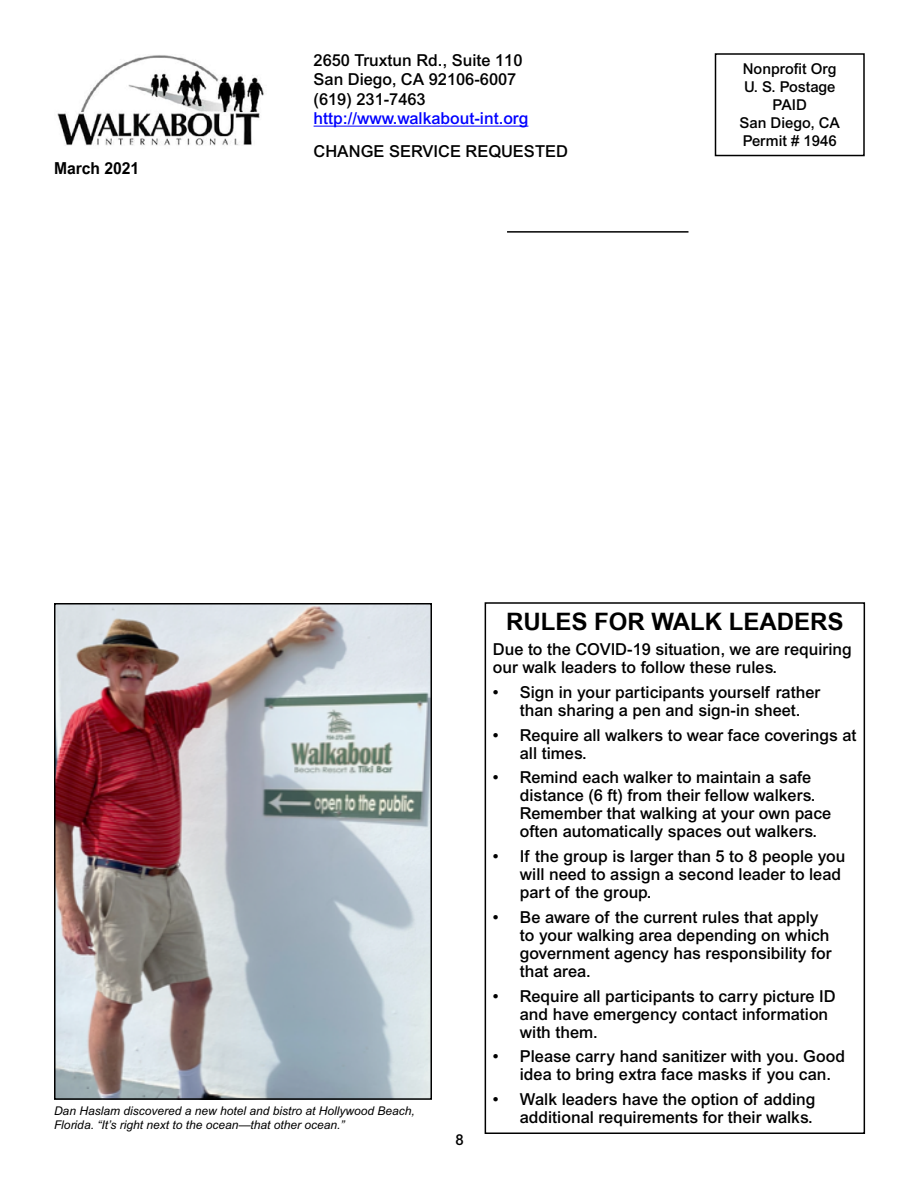
<style>
.page{position:relative;width:918px;height:1188px;background:#fff}
.page>*{position:absolute;margin:0;border:0;box-sizing:border-box;transform-origin:0 0}
.t1{font:700 24px "Arial MT Std";color:#000}
.t2{font:500 16.5px/18px "Arial MT Std";color:#000}
.t3{font:500 16.5px "Arial MT Std";color:#00f}
.t4{font:700 16.5px "Arial MT Std";color:#000;scale:.95 1}
.t5{font:500 15px/18px "Arial MT Std";color:#000;text-align:center}
.t6{font:italic 12px/14.4px "Arial MT Std";color:#000}
</style>
<div class="page">
<div style="left:715px;top:53px;width:150px;height:103px;border:2px solid #000"></div>
<hr style="left:314px;top:126px;width:214px;height:1px;background:#00f">
<img style="left:57px;top:55px;width:207px;height:91px">
<hr style="left:507px;top:231px;width:181px;height:2px;background:#000">
<div style="left:485px;top:602px;width:380px;height:532px;border:2px solid #000"></div>
<img style="left:57px;top:606px;width:372px;height:491px">
<div style="left:54px;top:603px;width:378px;height:497px;border:2px solid #000"></div>
<p class="t4" style="left:54px;top:158px;width:91px">March 2021</p>
<p class="t2" style="left:314px;top:50px;width:210px;line-height:19.5px">2650 Truxtun Rd., Suite 110<br>San Diego, CA 92106-6007 (619) 231-7463</p>
<p class="t3" style="left:314px;top:109px;width:216px">http://www.walkabout-int.org</p>
<p class="t2" style="left:314px;top:143px;width:256px">CHANGE SERVICE REQUESTED</p>
<p class="t5" style="left:739px;top:60px;width:102px">Nonprofit Org<br>U. S. Postage<br>PAID<br>San Diego, CA<br>Permit # 1946</p>
<p class="t6" style="left:54px;top:1103px;width:362px">Dan Haslam discovered a new hotel and bistro at Hollywood Beach,<br>Florida. “It’s right next to the ocean—that other ocean.”</p>
<p class="t5" style="left:455px;top:1130px;width:10px">8</p>
<h1 class="t1" style="left:506px;top:608px;width:339px">RULES FOR WALK LEADERS</h1>
<p class="t2" style="left:493px;top:640px;width:360px">Due to the COVID-19 situation, we are requiring our walk leaders to follow these rules.</p>
<p class="t2" style="left:493px;top:683px;width:329px;text-align:center">• Sign in your participants yourself rather than sharing a pen and sign-in sheet.</p>
<p class="t2" style="left:520px;top:726px;width:338px;text-indent:-27px">• Require all walkers to wear face coverings at all times.</p>
<p class="t2" style="left:520px;top:769px;width:313px;text-indent:-27px">• Remind each walker to maintain a safe distance (6 ft) from their fellow walkers.<br>Remember that walking at your own pace often automatically spaces out walkers.</p>
<p class="t2" style="left:520px;top:847px;width:327px;text-indent:-27px">• If the group is larger than 5 to 8 people you will need to assign a second leader to lead part of the group.</p>
<p class="t2" style="left:520px;top:908px;width:313px;text-indent:-27px">• Be aware of the current rules that apply to your walking area depending on which government agency has responsibility for that area.</p>
<p class="t2" style="left:520px;top:987px;width:317px;text-indent:-27px">• Require all participants to carry picture ID and have emergency contact information with them.</p>
<p class="t2" style="left:520px;top:1048px;width:327px;text-indent:-27px">• Please carry hand sanitizer with you. Good idea to bring extra face masks if you can.</p>
<p class="t2" style="left:493px;top:1090px;width:324px;text-align:right">• Walk leaders have the option of adding additional requirements for their walks.</p>
</div>
